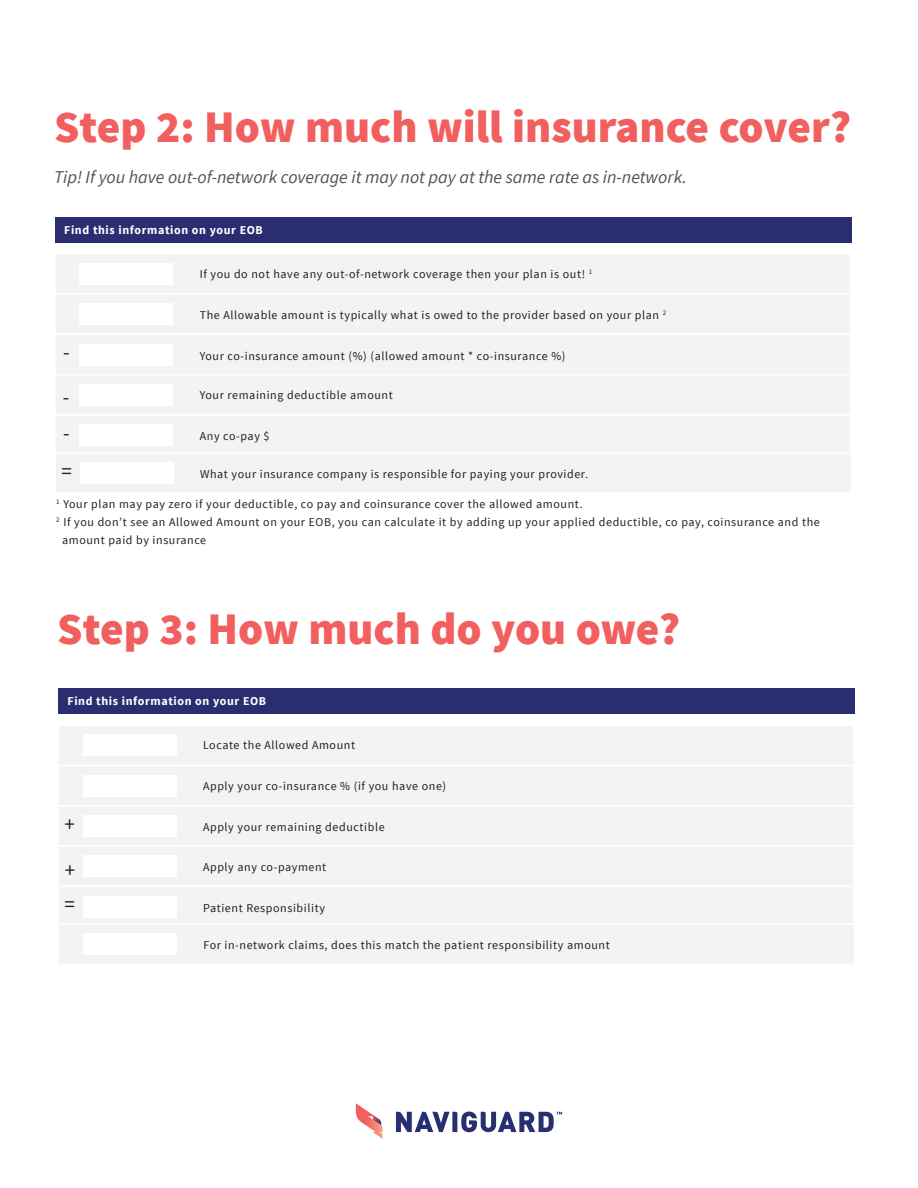
<style>
.page{position:relative;width:918px;height:1188px;background:#fff}
.page>*{position:absolute;margin:0;border:0;box-sizing:border-box;transform-origin:0 0}
.t1{font:900 45px "Source Sans Pro";color:#f1605e}
.t2{font:21px "Source Sans Pro";color:#231f20}
.t3{font:italic 18px "Source Sans Pro";color:#535353}
.t4{font:12px/18px "Source Sans Pro";letter-spacing:.05em;color:#231f20}
.t5{font:700 12px "Source Sans Pro";letter-spacing:.05em;color:#fff}
</style>
<div class="page">
<svg style="left:356px;top:1103px;width:27px;height:36px"></svg>
<svg style="left:396px;top:1112px;width:166px;height:20px"></svg>
<div style="left:55px;top:217px;width:797px;height:25px;background:#2a2e71"></div>
<div style="left:54px;top:253px;width:798px;height:42px;background:#f3f3f3;border:2px solid #fff"></div>
<div style="left:54px;top:293px;width:798px;height:42px;background:#f3f3f3;border:2px solid #fff"></div>
<div style="left:54px;top:334px;width:798px;height:41px;background:#f3f3f3;border:2px solid #fff"></div>
<div style="left:79px;top:263px;width:94px;height:22px;background:#fff"></div>
<div style="left:79px;top:303px;width:94px;height:22px;background:#fff"></div>
<div style="left:79px;top:344px;width:94px;height:21px;background:#fff"></div>
<div style="left:54px;top:374px;width:798px;height:41px;background:#f3f3f3;border:2px solid #fff"></div>
<div style="left:54px;top:414px;width:798px;height:42px;background:#f3f3f3;border:2px solid #fff"></div>
<div style="left:79px;top:384px;width:94px;height:21px;background:#fff"></div>
<div style="left:79px;top:424px;width:94px;height:22px;background:#fff"></div>
<div style="left:54px;top:452px;width:798px;height:42px;background:#f3f3f3;border:2px solid #fff"></div>
<div style="left:80px;top:462px;width:94px;height:22px;background:#fff"></div>
<div style="left:58px;top:688px;width:797px;height:26px;background:#2a2e71"></div>
<div style="left:57px;top:725px;width:798px;height:41px;background:#f3f3f3;border:2px solid #fff"></div>
<div style="left:57px;top:765px;width:798px;height:42px;background:#f3f3f3;border:2px solid #fff"></div>
<div style="left:57px;top:805px;width:798px;height:42px;background:#f3f3f3;border:2px solid #fff"></div>
<div style="left:83px;top:735px;width:94px;height:21px;background:#fff"></div>
<div style="left:83px;top:775px;width:94px;height:22px;background:#fff"></div>
<div style="left:83px;top:815px;width:94px;height:22px;background:#fff"></div>
<div style="left:57px;top:845px;width:798px;height:42px;background:#f3f3f3;border:2px solid #fff"></div>
<div style="left:57px;top:886px;width:798px;height:41px;background:#f3f3f3;border:2px solid #fff"></div>
<div style="left:83px;top:855px;width:94px;height:22px;background:#fff"></div>
<div style="left:83px;top:896px;width:94px;height:21px;background:#fff"></div>
<div style="left:58px;top:924px;width:797px;height:41px;background:#f3f3f3;border:2px solid #fff"></div>
<div style="left:83px;top:934px;width:94px;height:21px;background:#fff"></div>
<p class="t1" style="left:54px;top:97px;width:799px">Step 2: How much will insurance cover?</p>
<p class="t3" style="left:54px;top:166px;width:634px">Tip! If you have out-of-network coverage it may not pay at the same rate as in-network.</p>
<p class="t5" style="left:64px;top:222px;width:200px">Find this information on your EOB</p>
<p class="t4" style="left:200px;top:265px;width:394px">If you do not have any out-of-network coverage then your plan is out! <sup>1</sup></p>
<p class="t4" style="left:200px;top:306px;width:468px">The Allowable amount is typically what is owed to the provider based on your plan <sup>2</sup></p>
<p class="t2" style="left:63px;top:339px;width:8px">-</p>
<p class="t4" style="left:200px;top:347px;width:367px">Your co-insurance amount (%) (allowed amount * co-insurance %)</p>
<p class="t4" style="left:200px;top:386px;width:195px">Your remaining deductible amount</p>
<p class="t4" style="left:200px;top:427px;width:71px">Any co-pay $</p>
<p class="t2" style="left:63px;top:384px;width:8px">-</p>
<p class="t2" style="left:63px;top:420px;width:8px">-</p>
<p class="t2" style="left:62px;top:458px;width:12px">=</p>
<p class="t4" style="left:200px;top:465px;width:389px">What your insurance company is responsible for paying your provider.</p>
<p class="t4" style="left:56px;top:495px;width:528px"><sup>1</sup> Your plan may pay zero if your deductible, co pay and coinsurance cover the allowed amount.</p>
<p class="t4" style="left:62px;top:513px;width:759px;text-indent:-6px"><sup>2</sup> If you don’t see an Allowed Amount on your EOB, you can calculate it by adding up your applied deductible, co pay, coinsurance and the amount paid by insurance</p>
<p class="t1" style="left:57px;top:599px;width:624px">Step 3: How much do you owe?</p>
<p class="t5" style="left:67px;top:694px;width:200px">Find this information on your EOB</p>
<p class="t4" style="left:203px;top:736px;width:153px">Locate the Allowed Amount</p>
<p class="t4" style="left:203px;top:777px;width:245px">Apply your co-insurance % (if you have one)</p>
<p class="t2" style="left:65px;top:811px;width:12px">+</p>
<p class="t4" style="left:203px;top:818px;width:183px">Apply your remaining deductible</p>
<p class="t4" style="left:203px;top:858px;width:125px">Apply any co-payment</p>
<p class="t4" style="left:203px;top:899px;width:123px">Patient Responsibility</p>
<p class="t2" style="left:65px;top:857px;width:12px">+</p>
<p class="t2" style="left:65px;top:891px;width:12px">=</p>
<p class="t4" style="left:203px;top:937px;width:408px">For in-network claims, does this match the patient responsibility amount</p>
</div>
